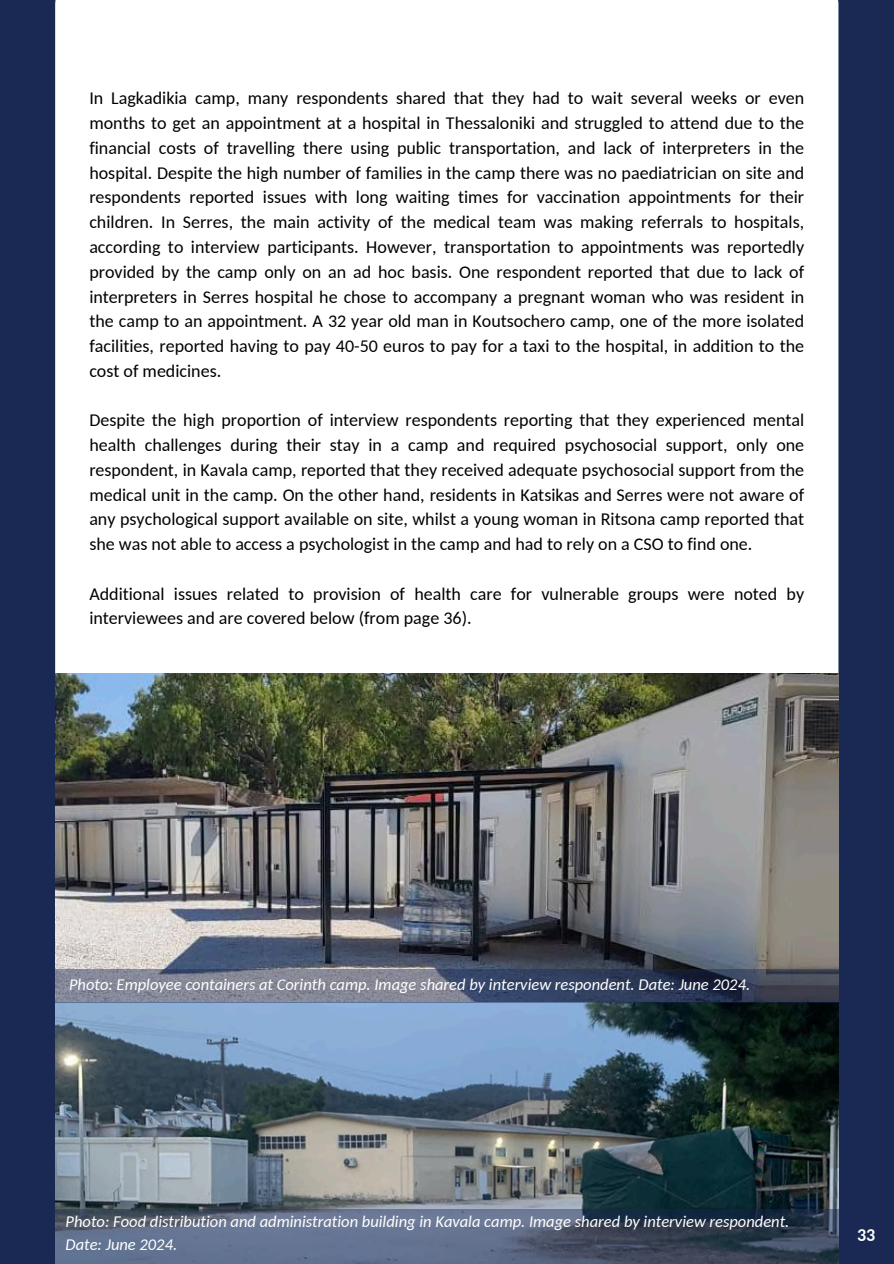
<style>
.page{position:relative;width:894px;height:1264px;background:#fff}
.page>*{position:absolute;margin:0;border:0;box-sizing:border-box;transform-origin:0 0}
.t1{font:18px/24.8px "Carlito";color:#000;text-align:justify}
.t2{font:700 18px "Carlito";color:#fff}
.t3{font:italic 16.5px/22.5px "Carlito";color:#fff}
</style>
<div class="page">
<div style="left:0;top:0;width:893px;height:1263px;background:#192954"></div>
<div style="left:55px;top:0;width:783px;height:673px;background:#fff"></div>
<img style="left:55px;top:673px;width:783px;height:535px">
<svg style="left:55px;top:1208px;width:783px;height:55px;background:#505d75"></svg>
<svg style="left:55px;top:969px;width:783px;height:33px;background:#5b6277"></svg>
<h1 class="t1" style="left:89px;top:87px;width:716px">In Lagkadikia camp, many respondents shared that they had to wait several weeks or even months to get an appointment at a hospital in Thessaloniki and struggled to attend due to the financial costs of travelling there using public transportation, and lack of interpreters in the hospital. Despite the high number of families in the camp there was no paediatrician on site and respondents reported issues with long waiting times for vaccination appointments for their children. In Serres, the main activity of the medical team was making referrals to hospitals, according to interview participants. However, transportation to appointments was reportedly provided by the camp only on an ad hoc basis. One respondent reported that due to lack of interpreters in Serres hospital he chose to accompany a pregnant woman who was resident in the camp to an appointment. A 32 year old man in Koutsochero camp, one of the more isolated facilities, reported having to pay 40-50 euros to pay for a taxi to the hospital, in addition to the cost of medicines.</h1>
<h1 class="t1" style="left:89px;top:409px;width:716px">Despite the high proportion of interview respondents reporting that they experienced mental health challenges during their stay in a camp and required psychosocial support, only one respondent, in Kavala camp, reported that they received adequate psychosocial support from the medical unit in the camp. On the other hand, residents in Katsikas and Serres were not aware of any psychological support available on site, whilst a young woman in Ritsona camp reported that she was not able to access a psychologist in the camp and had to rely on a CSO to find one.</h1>
<h1 class="t1" style="left:89px;top:582px;width:716px">Additional issues related to provision of health care for vulnerable groups were noted by interviewees and are covered below (from page 36).</h1>
<h1 class="t3" style="left:69px;top:974px;width:682px">Photo: Employee containers at Corinth camp. Image shared by interview respondent. Date: June 2024.</h1>
<p class="t3" style="left:66px;top:1211px;width:725px">Photo: Food distribution and administration building in Kavala camp. Image shared by interview respondent.<br>Date: June 2024.</p>
<p class="t2" style="left:856px;top:1227px;width:20px">33</p>
</div>
